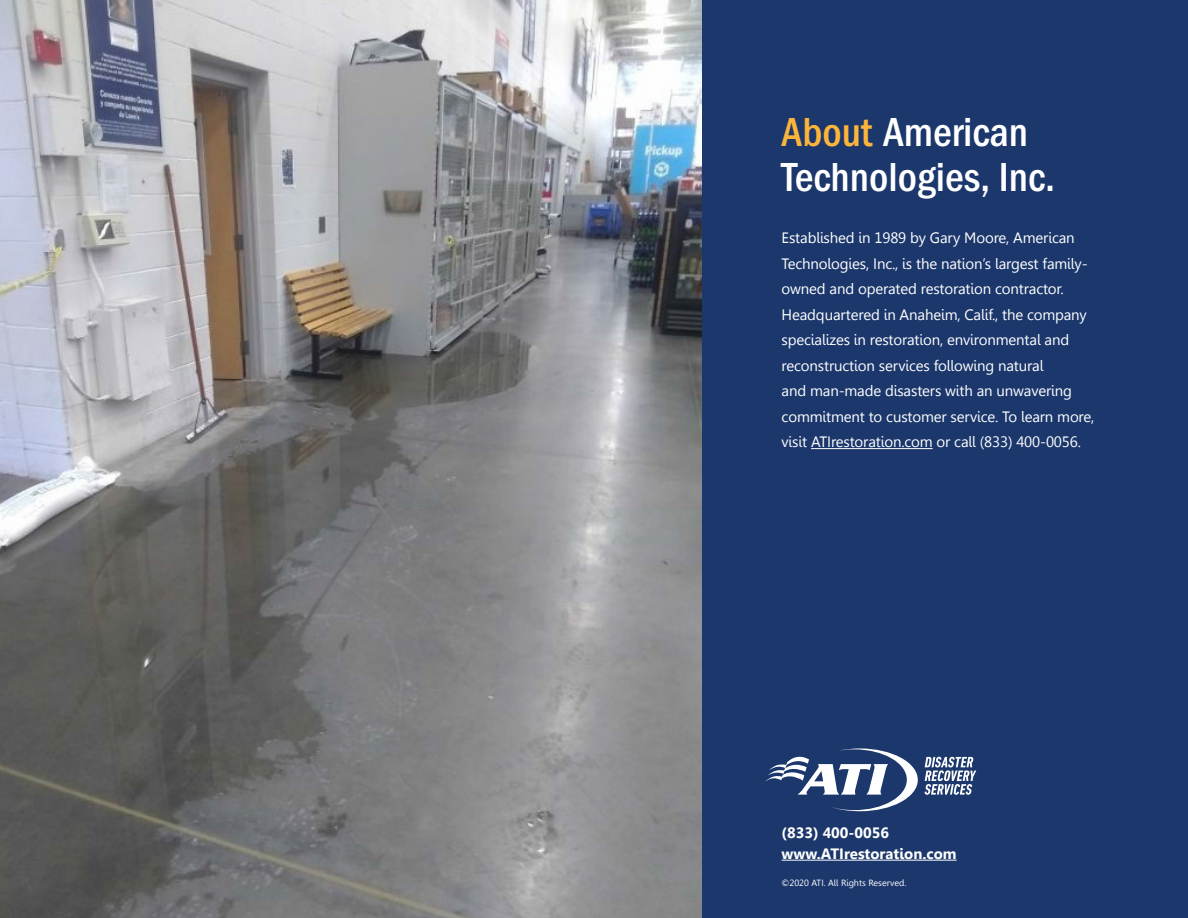
<style>
.page{position:relative;width:1188px;height:918px;background:#fff}
.page>*{position:absolute;margin:0;border:0;box-sizing:border-box;transform-origin:0 0}
.Headline{font:500 condensed 42px/45px "ITC Franklin Gothic Std";color:#fff}
.Body{font:15px/25.5px "Leelawadee";letter-spacing:-.01em;color:#fff}
.Body-2{font:700 15px "Leelawadee";color:#fff}
.Body-3{font:9px "Leelawadee";color:#fff}
.s1{color:#fcb53b}
</style>
<div class="page">
<img style="left:0;top:0;width:702px;height:918px">
<div style="left:702px;top:0;width:486px;height:918px;background:#1b376c"></div>
<svg style="left:925px;top:757px;width:51px;height:38px"></svg>
<svg style="left:765px;top:749px;width:153px;height:62px"></svg>
<hr style="left:811px;top:448px;width:122px;height:1px;background:#fff">
<hr style="left:782px;top:860px;width:175px;height:1px;background:#fff">
<p class="Headline" style="left:782px;top:110px;width:275px"><span class="s1">About</span> American<br>Technologies, Inc.</p>
<p class="Body" style="left:782px;top:225px;width:314px">Established in 1989 by Gary Moore, American Technologies, Inc., is the nation’s largest family&shy;owned and operated restoration contractor.<br>Headquartered in Anaheim, Calif., the company specializes in restoration, environmental and reconstruction services following natural<br>and man-made disasters with an unwavering commitment to customer service. To learn more, visit ATIrestoration.com or call (833) 400-0056.</p>
<p class="Body-2" style="left:782px;top:824px;width:109px">(833) 400-0056</p>
<p class="Body-2" style="left:782px;top:845px;width:177px">www.ATIrestoration.com</p>
<p class="Body-3" style="left:782px;top:878px;width:126px">©2020 ATI. All Rights Reserved.</p>
</div>
